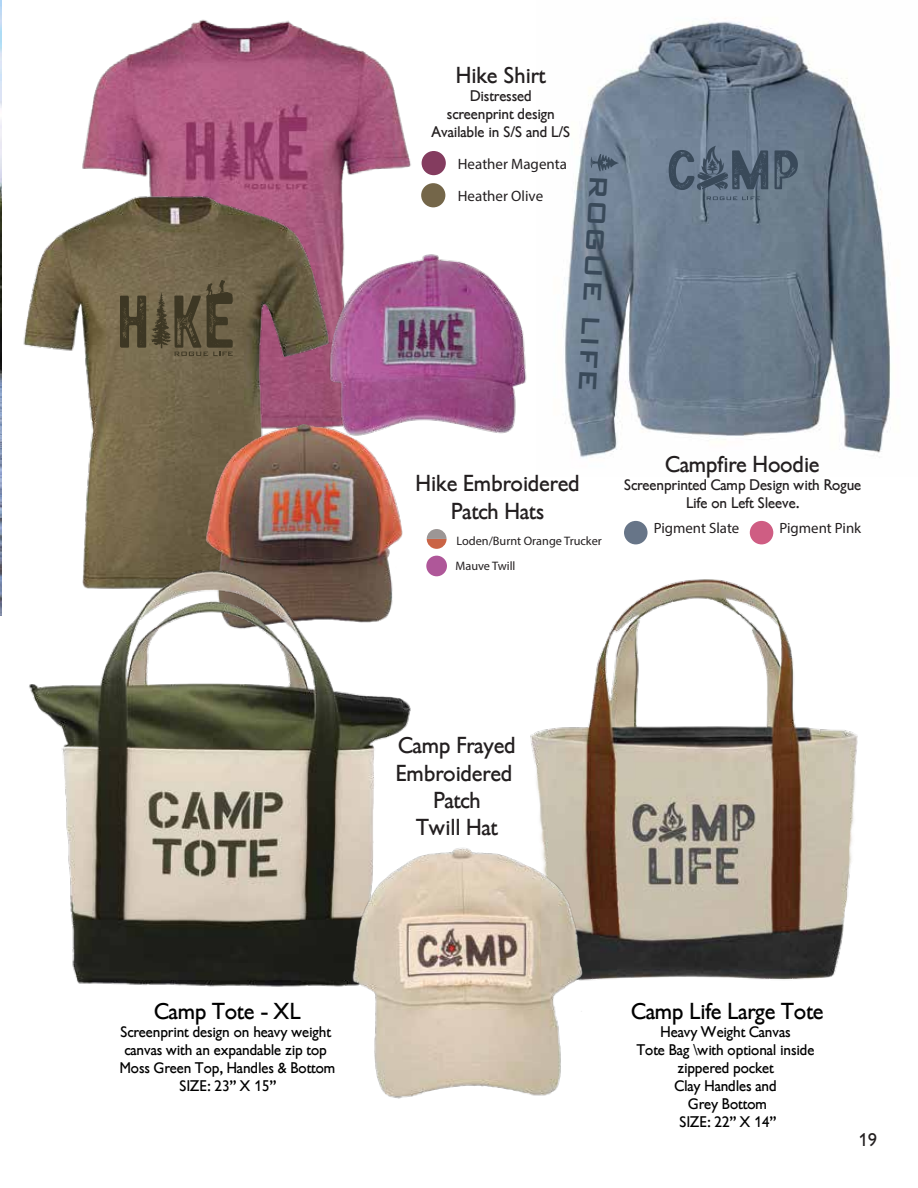
<style>
.page{position:relative;width:918px;height:1188px;background:#fff}
.page>*{position:absolute;margin:0;border:0;box-sizing:border-box;transform-origin:0 0}
.t1{font:500 33.6px "Bank Gothic BT";color:#394959;scale:.92 1}
.t2{font:22.5px/27.5px "Gibson";color:#231f20;text-align:center}
.t3{font:22.5px "Gibson";color:#000}
.t4{font:18px "Gibson";color:#231f20}
.t5{font:15px/18px "Gibson";color:#000;text-align:center}
.t6{font:15px/18px "Gibson";color:#231f20;text-align:center}
.t7{font:15px "Myriad Pro";color:#231f20}
.t8{font:14.85px "Myriad Pro";color:#231f20}
.t9{font:12.3px "Myriad Pro";color:#231f20}
</style>
<div class="page">
<img style="left:0;top:0;width:1px;height:164px">
<img style="left:82px;top:19px;width:364px;height:189px">
<img style="left:564px;top:22px;width:326px;height:436px">
<svg style="left:775px;top:150px;width:23px;height:39px"></svg>
<svg style="left:669px;top:146px;width:99px;height:44px;background:#576779"></svg>
<svg style="left:707px;top:197px;width:53px;height:3px"></svg>
<img style="left:530px;top:520px;width:328px;height:460px">
<div style="left:422px;top:151px;width:24px;height:24px;background:#843c5f;border-radius:50%"></div>
<div style="left:421px;top:183px;width:24px;height:24px;background:#746649;border-radius:50%"></div>
<img style="left:0;top:164px;width:354px;height:452px">
<svg style="left:120px;top:280px;width:113px;height:76px;background:#61573f"></svg>
<img style="left:321px;top:209px;width:206px;height:225px">
<img style="left:194px;top:410px;width:222px;height:112px">
<img style="left:23px;top:522px;width:388px;height:465px">
<img style="left:334px;top:837px;width:271px;height:262px">
<div style="left:426px;top:556px;width:21px;height:20px;background:#af5799;border-radius:50%"></div>
<svg style="left:427px;top:529px;width:20px;height:20px"></svg>
<div style="left:624px;top:521px;width:24px;height:23px;background:#677588;border-radius:50%"></div>
<div style="left:750px;top:521px;width:23px;height:23px;background:#cf5d83;border-radius:50%"></div>
<svg style="left:590px;top:154px;width:29px;height:17px"></svg>
<h2 class="t2" style="left:456px;top:62px;width:91px">Hike Shirt</h2>
<p class="t6" style="left:432px;top:87px;width:140px">Distressed<br>screenprint design<br>Available in S/S and L/S</p>
<p class="t7" style="left:458px;top:155px;width:111px">Heather Magenta</p>
<p class="t7" style="left:458px;top:187px;width:87px">Heather Olive</p>
<h1 class="t1" style="left:617px;top:175px;width:238px;rotate:93deg">ROGUE LIFE</h1>
<h2 class="t2" style="left:416px;top:470px;width:166px">Hike Embroidered<br>Patch Hats</h2>
<p class="t9" style="left:456px;top:533px;width:147px">Loden/Burnt Orange Trucker</p>
<p class="t9" style="left:455px;top:559px;width:61px">Mauve Twill</p>
<h2 class="t2" style="left:666px;top:451px;width:156px">Campfire Hoodie</h2>
<p class="t6" style="left:624px;top:476px;width:239px">Screenprinted Camp Design with Rogue<br>Life on Left Sleeve.</p>
<p class="t8" style="left:654px;top:519px;width:87px">Pigment Slate</p>
<p class="t8" style="left:779px;top:519px;width:83px">Pigment Pink</p>
<h2 class="t2" style="left:396px;top:732px;width:121px">Camp Frayed<br>Embroidered<br>Patch<br>Twill Hat</h2>
<h2 class="t3" style="left:155px;top:998px;width:148px">Camp Tote - XL</h2>
<p class="t5" style="left:120px;top:1023px;width:217px">Screenprint design on heavy weight canvas with an expandable zip top<br>Moss Green Top, Handles &amp; Bottom<br>SIZE: 23" X 15"</p>
<h2 class="t3" style="left:632px;top:998px;width:194px">Camp Life Large Tote</h2>
<p class="t5" style="left:637px;top:1023px;width:179px">Heavy Weight Canvas<br>Tote Bag \with optional inside zippered pocket<br>Clay Handles and<br>Grey Bottom<br>SIZE: 22" X 14"</p>
<p class="t4" style="left:859px;top:1129px;width:20px">19</p>
</div>
